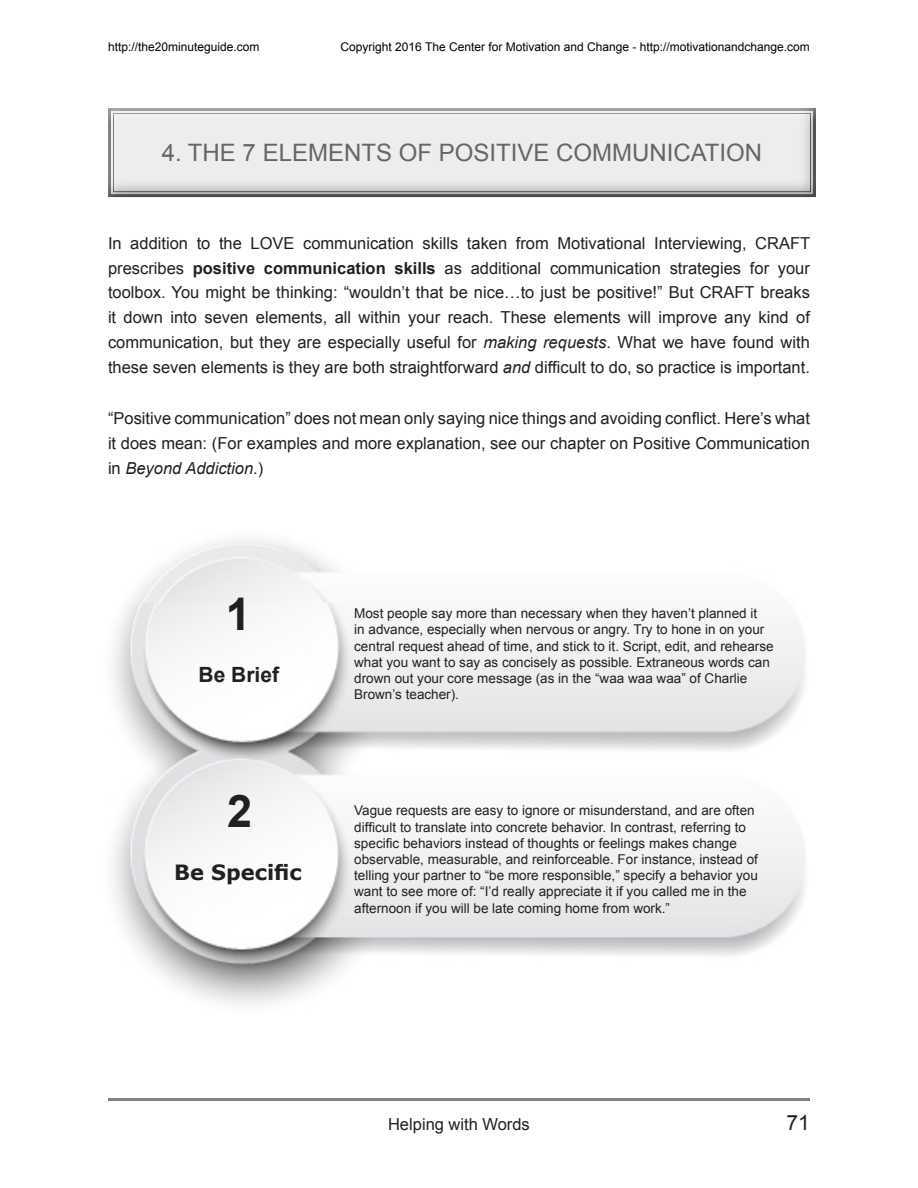
<style>
.page{position:relative;width:918px;height:1188px;background:#fff}
.page>*{position:absolute;margin:0;border:0;box-sizing:border-box;transform-origin:0 0}
.t1{font:700 45px "Arial";color:#231f20}
.t2{font:24px "Arial";color:#656568}
.t3{font:700 21px "Verdana";color:#231f20}
.t4{font:700 21px "Arial";color:#231f20}
.t5{font:21px "Arial";color:#231f20}
.t6{font:16.5px/24.8px "Arial";color:#231f20;text-align:justify}
.t7{font:13.5px/16.2px "Arial";color:#231f20}
.t8{font:12px "Arial";color:#000}
.s1{font-weight:700}
.s2{font-style:italic}
</style>
<div class="page">
<hr style="left:108px;top:1098px;width:702px;height:3px;background:#656568">
<div style="left:93px;top:96px;width:743px;height:122px;background:#231f20;opacity:.53"></div>
<img style="left:107px;top:604px;width:698px;height:400px">
<p class="t8" style="left:108px;top:39px;width:153px">http://the20minuteguide.com</p>
<p class="t8" style="left:340px;top:39px;width:471px">Copyright 2016 The Center for Motivation and Change - http://motivationandchange.com</p>
<h2 class="t2" style="left:162px;top:137px;width:602px">4. THE 7 ELEMENTS OF POSITIVE COMMUNICATION</h2>
<p class="t6" style="left:108px;top:231px;width:704px">In addition to the LOVE communication skills taken from Motivational Interviewing, CRAFT prescribes <span class="s1">positive communication skills</span> as additional communication strategies for your toolbox. You might be thinking: “wouldn’t that be nice…to just be positive!” But CRAFT breaks it down into seven elements, all within your reach. These elements will improve any kind of communication, but they are especially useful for <span class="s2">making requests</span>. What we have found with these seven elements is they are both straightforward <span class="s2">and</span> difficult to do, so practice is important.</p>
<p class="t6" style="left:108px;top:406px;width:703px">“Positive communication” does not mean only saying nice things and avoiding conflict. Here’s what it does mean: (For examples and more explanation, see our chapter on Positive Communication in <span class="s2">Beyond Addiction</span>.)</p>
<h1 class="t1" style="left:226px;top:584px;width:27px">1</h1>
<h3 class="t4" style="left:199px;top:661px;width:82px">Be Brief</h3>
<p class="t7" style="left:354px;top:606px;width:421px">Most people say more than necessary when they haven’t planned it<br>in advance, especially when nervous or angry. Try to hone in on your central request ahead of time, and stick to it. Script, edit, and rehearse what you want to say as concisely as possible. Extraneous words can drown out your core message (as in the “waa waa waa” of Charlie Brown’s teacher).</p>
<h1 class="t1" style="left:227px;top:781px;width:27px">2</h1>
<p class="t7" style="left:354px;top:803px;width:405px">Vague requests are easy to ignore or misunderstand, and are often difficult to translate into concrete behavior. In contrast, referring to specific behaviors instead of thoughts or feelings makes change observable, measurable, and reinforceable. For instance, instead of telling your partner to “be more responsible,” specify a behavior you want to see more of: “I’d really appreciate it if you called me in the afternoon if you will be late coming home from work.”</p>
<h3 class="t3" style="left:174px;top:858px;width:129px">Be Specific</h3>
<p class="t6" style="left:388px;top:1112px;width:143px">Helping with Words</p>
<h3 class="t5" style="left:787px;top:1109px;width:25px">71</h3>
</div>
